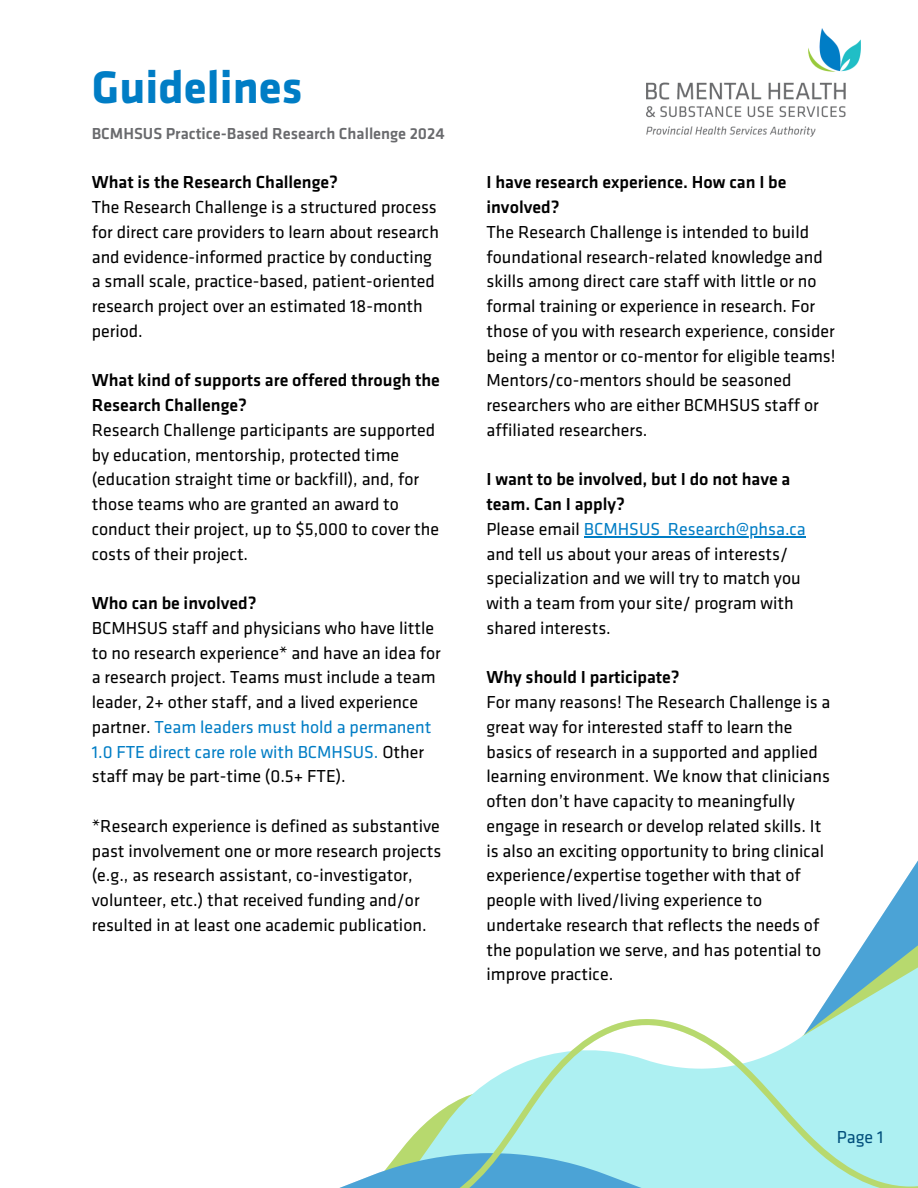
<style>
.page{position:relative;width:918px;height:1188px;background:#fff}
.page>*{position:absolute;margin:0;border:0;box-sizing:border-box;transform-origin:0 0}
.t1{font:700 47.25px "Klavika Basic";color:#007dc5}
.t2{font:18px/24.8px "Klavika Basic";color:#000}
.t3{font:500 18px/24.8px "Klavika Basic";color:#000}
.t4{font:18px "Klavika Basic";color:#007dc5}
.t5{font:18px "Klavika Basic";color:#004e7b}
.t6{font:500 16.5px "Klavika Basic";color:#696a6d}
.s1{color:#007dc5}
.s2{color:#000}
</style>
<div class="page">
<img style="left:647px;top:28px;width:213px;height:108px">
<svg style="left:339px;top:1105px;width:110px;height:83px"></svg>
<svg style="left:815px;top:860px;width:103px;height:158px"></svg>
<svg style="left:449px;top:1018px;width:469px;height:170px;fill:#adf0f2"></svg>
<hr style="left:584px;top:536px;width:222px;height:1px;background:#007dc5">
<h2 class="t1" style="left:92px;top:68px;width:212px">Guidelines</h2>
<p class="t6" style="left:92px;top:127px;width:355px">BCMHSUS Practice-Based Research Challenge 2024</p>
<p class="t3" style="left:92px;top:172px;width:248px">What is the Research Challenge?</p>
<p class="t2" style="left:92px;top:196px;width:349px">The Research Challenge is a structured process for direct care providers to learn about research and evidence-informed practice by conducting a small scale, practice-based, patient-oriented research project over an estimated 18-month period.</p>
<p class="t3" style="left:92px;top:370px;width:350px">What kind of supports are offered through the<br>Research Challenge?</p>
<p class="t2" style="left:92px;top:419px;width:349px">Research Challenge participants are supported by education, mentorship, protected time (education straight time or backfill), and, for those teams who are granted an award to conduct their project, up to $5,000 to cover the costs of their project.</p>
<p class="t3" style="left:92px;top:592px;width:166px">Who can be involved?</p>
<p class="t2" style="left:92px;top:617px;width:350px">BCMHSUS staff and physicians who have little to no research experience* and have an idea for a research project. Teams must include a team leader, 2+ other staff, and a lived experience partner. <span class="s1">Team leaders must hold a permanent 1.0 FTE direct care role with BCMHSUS.</span> Other staff may be part-time (0.5+ FTE).</p>
<p class="t2" style="left:92px;top:815px;width:351px">*Research experience is defined as substantive past involvement one or more research projects (e.g., as research assistant, co-investigator, volunteer, etc.) that received funding and/or resulted in at least one academic publication.</p>
<p class="t3" style="left:486px;top:172px;width:302px">I have research experience. How can I be involved?</p>
<p class="t2" style="left:486px;top:221px;width:351px">The Research Challenge is intended to build foundational research-related knowledge and skills among direct care staff with little or no formal training or experience in research. For those of you with research experience, consider being a mentor or co-mentor for eligible teams!<br>Mentors/co-mentors should be seasoned researchers who are either BCMHSUS staff or affiliated researchers.</p>
<p class="t3" style="left:486px;top:469px;width:305px">I want to be involved, but I do not have a team. Can I apply?</p>
<p class="t4" style="left:486px;top:521px;width:321px"><span class="s2">Please email</span> BCMHSUS_Research@phsa.ca</p>
<p class="t2" style="left:486px;top:543px;width:316px">and tell us about your areas of interests/ specialization and we will try to match you with a team from your site/ program with shared interests.</p>
<p class="t3" style="left:486px;top:667px;width:195px">Why should I participate?</p>
<p class="t2" style="left:486px;top:691px;width:346px">For many reasons! The Research Challenge is a great way for interested staff to learn the basics of research in a supported and applied learning environment. We know that clinicians often don’t have capacity to meaningfully engage in research or develop related skills. It is also an exciting opportunity to bring clinical experience/expertise together with that of people with lived/living experience to undertake research that reflects the needs of the population we serve, and has potential to improve practice.</p>
<p class="t5" style="left:837px;top:1130px;width:48px">Page 1</p>
</div>
